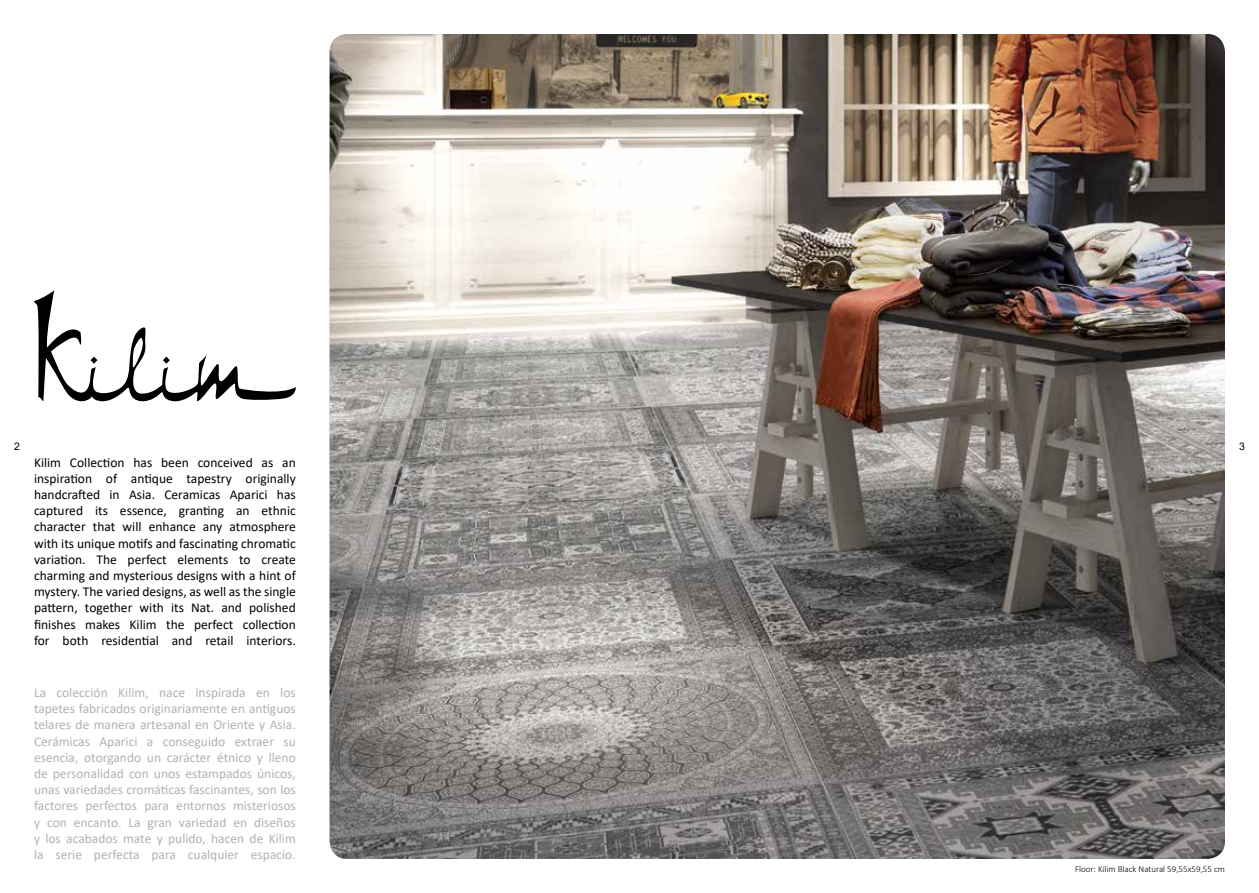
<style>
.page{position:relative;width:1259px;height:893px;background:#fff}
.page>*{position:absolute;margin:0;border:0;box-sizing:border-box;transform-origin:0 0}
.t1{font:13.5px/16.2px "Calibri";color:#000;text-align:justify}
.t2{font:13.5px/16.2px "Calibri";color:#b3b2b2;text-align:justify}
.t3{font:10.5px "Arial";color:#000}
.t4{font:300 9px "Calibri";color:#000}
</style>
<div class="page">
<img style="left:330px;top:34px;width:895px;height:825px">
<svg style="left:34px;top:290px;width:262px;height:112px"></svg>
<p class="t3" style="left:14px;top:439px;width:7px">2</p>
<p class="t3" style="left:1239px;top:439px;width:7px">3</p>
<p class="t1" style="left:34px;top:454px;width:263px">Kilim Collection has been conceived as an inspiration of antique tapestry originally handcrafted in Asia. Ceramicas Aparici has captured its essence, granting an ethnic character that will enhance any atmosphere with its unique motifs and fascinating chromatic variation. The perfect elements to create charming and mysterious designs with a hint of mystery. The varied designs, as well as the single pattern, together with its Nat. and polished finishes makes Kilim the perfect collection for both residential and retail interiors.</p>
<p class="t2" style="left:34px;top:684px;width:263px">La colección Kilim, nace inspirada en los tapetes fabricados originariamente en antiguos telares de manera artesanal en Oriente y Asia.<br>Cerámicas Aparici a conseguido extraer su esencia, otorgando un carácter étnico y lleno de personalidad con unos estampados únicos, unas variedades cromáticas fascinantes, son los factores perfectos para entornos misteriosos y con encanto. La gran variedad en diseños y los acabados mate y pulido, hacen de Kilim la serie perfecta para cualquier espacio.</p>
<p class="t4" style="left:1075px;top:863px;width:151px">Floor: Kilim Black Natural 59,55x59,55 cm</p>
</div>
